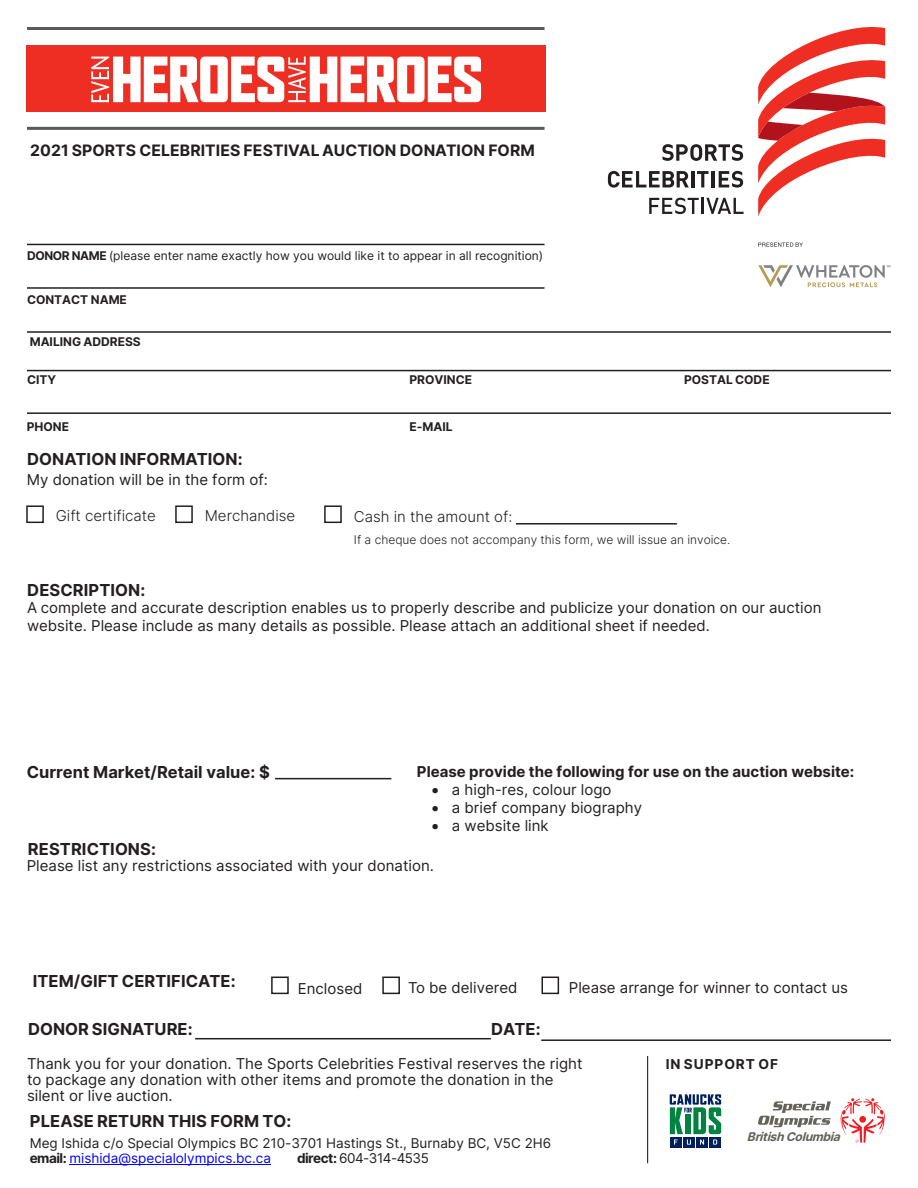
<style>
.page{position:relative;width:918px;height:1188px;background:#fff}
.page>*{position:absolute;margin:0;border:0;box-sizing:border-box;transform-origin:0 0}
.t1{font:700 16.5px "Inter";letter-spacing:.005em;color:#231f20}
.t2{font:700 15.75px "Inter";letter-spacing:.005em;color:#231f20}
.t3{font:15px/15.8px "Inter";color:#231f20}
.t4{font:700 15px "Inter";color:#231f20}
.t5{font:300 15px "Inter";color:#231f20}
.Sponsors_copy{font:700 13.65px "Inter";letter-spacing:.07em;color:#231f20}
.t6{font:13.5px/14.7px "Inter";color:#231f20}
.t7{font:13.5px "Inter";letter-spacing:-.035em;color:#231f20}
.t8{font:12px "Inter";color:#231f20}
.t9{font:700 12px "Inter";color:#231f20}
.t10{font:300 12px "Inter";color:#231f20}
.t11{font:italic 700 12px "Inter";color:#636358}
.s1{font-weight:700}
.s2{color:#00f}
</style>
<div class="page">
<hr style="left:27px;top:27px;width:518px;height:3px;background:#5a5a5d">
<hr style="left:27px;top:127px;width:518px;height:3px;background:#5a5a5d">
<hr style="left:27px;top:244px;width:518px;height:1px;background:#231f20">
<hr style="left:27px;top:331px;width:864px;height:2px;background:#231f20">
<hr style="left:27px;top:287px;width:518px;height:2px;background:#231f20">
<hr style="left:27px;top:370px;width:864px;height:1px;background:#231f20">
<hr style="left:27px;top:412px;width:864px;height:2px;background:#231f20">
<hr style="left:516px;top:523px;width:161px;height:2px;background:#231f20">
<hr style="left:275px;top:778px;width:116px;height:1px;background:#231f20">
<hr style="left:195px;top:1038px;width:296px;height:1px;background:#231f20">
<hr style="left:541px;top:1039px;width:350px;height:2px;background:#231f20">
<svg style="left:758px;top:27px;width:127px;height:190px"></svg>
<svg style="left:608px;top:171px;width:81px;height:17px"></svg>
<hr style="left:691px;top:171px;width:3px;height:16px;background:#231f20">
<svg style="left:697px;top:171px;width:12px;height:16px"></svg>
<hr style="left:712px;top:171px;width:3px;height:16px;background:#231f20">
<svg style="left:649px;top:198px;width:50px;height:16px"></svg>
<hr style="left:701px;top:198px;width:3px;height:16px;background:#231f20">
<svg style="left:706px;top:198px;width:38px;height:16px"></svg>
<svg style="left:719px;top:171px;width:24px;height:17px"></svg>
<svg style="left:662px;top:144px;width:81px;height:17px"></svg>
<svg style="left:758px;top:242px;width:45px;height:5px"></svg>
<svg style="left:758px;top:265px;width:132px;height:22px"></svg>
<div style="left:26px;top:505px;width:18px;height:18px;border:2px solid #231f20"></div>
<div style="left:175px;top:505px;width:18px;height:18px;border:2px solid #231f20"></div>
<div style="left:271px;top:977px;width:18px;height:17px;border:2px solid #231f20"></div>
<div style="left:382px;top:977px;width:18px;height:17px;border:2px solid #231f20"></div>
<div style="left:542px;top:977px;width:17px;height:17px;border:2px solid #231f20"></div>
<div style="left:324px;top:505px;width:18px;height:18px;border:2px solid #231f20"></div>
<div style="left:26px;top:45px;width:520px;height:66px;background:#ee2e22"></div>
<svg style="left:91px;top:57px;width:390px;height:45px"></svg>
<hr style="left:647px;top:1056px;width:1px;height:107px;background:#231f20">
<svg style="left:758px;top:1101px;width:73px;height:26px"></svg>
<svg style="left:840px;top:1098px;width:45px;height:45px"></svg>
<svg style="left:670px;top:1094px;width:51px;height:40px"></svg>
<div style="left:670px;top:1137px;width:12px;height:10px;background:#00205b"></div>
<svg style="left:674px;top:1140px;width:4px;height:5px"></svg>
<div style="left:683px;top:1137px;width:12px;height:10px;background:#00205b"></div>
<svg style="left:687px;top:1140px;width:4px;height:5px"></svg>
<div style="left:696px;top:1137px;width:12px;height:10px;background:#00205b"></div>
<svg style="left:700px;top:1140px;width:4px;height:5px"></svg>
<div style="left:709px;top:1137px;width:12px;height:10px;background:#00205b"></div>
<svg style="left:713px;top:1140px;width:4px;height:5px"></svg>
<hr style="left:69px;top:1164px;width:202px;height:1px;background:#00f">
<p class="t2" style="left:30px;top:139px;width:506px">2021 SPORTS CELEBRITIES FESTIVAL AUCTION DONATION FORM</p>
<p class="t8" style="left:27px;top:247px;width:518px"><span class="s1">DONOR NAME</span> (please enter name exactly how you would like it to appear in all recognition)</p>
<p class="t9" style="left:27px;top:291px;width:102px">CONTACT NAME</p>
<p class="t9" style="left:30px;top:333px;width:113px">MAILING ADDRESS</p>
<p class="t9" style="left:27px;top:371px;width:31px">CITY</p>
<p class="t9" style="left:410px;top:371px;width:64px">PROVINCE</p>
<p class="t9" style="left:684px;top:371px;width:87px">POSTAL CODE</p>
<p class="t9" style="left:27px;top:417px;width:44px">PHONE</p>
<p class="t9" style="left:410px;top:418px;width:45px">E-MAIL</p>
<p class="t1" style="left:27px;top:447px;width:217px">DONATION INFORMATION:</p>
<p class="t3" style="left:27px;top:471px;width:243px">My donation will be in the form of:</p>
<p class="t5" style="left:56px;top:505px;width:102px">Gift certificate</p>
<p class="t5" style="left:205px;top:505px;width:92px">Merchandise</p>
<p class="t5" style="left:354px;top:505px;width:160px">Cash in the amount of:</p>
<p class="t10" style="left:354px;top:531px;width:378px">If a cheque does not accompany this form, we will issue an invoice.</p>
<p class="t1" style="left:27px;top:578px;width:119px">DESCRIPTION:</p>
<p class="t3" style="left:27px;top:599px;width:796px;line-height:18px">A complete and accurate description enables us to properly describe and publicize your donation on our auction website. Please include as many details as possible. Please attach an additional sheet if needed.</p>
<p class="t1" style="left:27px;top:760px;width:245px">Current Market/Retail value: $</p>
<p class="t4" style="left:417px;top:761px;width:439px">Please provide the following for use on the auction website:</p>
<p class="t3" style="left:432px;top:782px;width:181px">• a high-res, colour logo</p>
<p class="t3" style="left:432px;top:800px;width:212px">• a brief company biography</p>
<p class="t3" style="left:432px;top:818px;width:118px">• a website link</p>
<p class="t1" style="left:28px;top:837px;width:130px">RESTRICTIONS:</p>
<p class="t3" style="left:27px;top:858px;width:409px">Please list any restrictions associated with your donation.</p>
<p class="t1" style="left:33px;top:969px;width:204px">ITEM/GIFT CERTIFICATE:</p>
<p class="t3" style="left:408px;top:979px;width:111px">To be delivered</p>
<p class="t1" style="left:28px;top:1017px;width:166px">DONOR SIGNATURE:</p>
<p class="t1" style="left:491px;top:1017px;width:51px">DATE:</p>
<p class="t3" style="left:27px;top:1056px;width:557px">Thank you for your donation. The Sports Celebrities Festival reserves the right to package any donation with other items and promote the donation in the silent or live auction.</p>
<p class="t1" style="left:30px;top:1109px;width:263px">PLEASE RETURN THIS FORM TO:</p>
<p class="t6" style="left:30px;top:1135px;width:523px">Meg Ishida c/o Special Olympics BC 210-3701 Hastings St., Burnaby BC, V5C 2H6 <span class="s1">email:</span> <span class="s2">mishida@specialolympics.bc.ca</span></p>
<p class="t3" style="left:569px;top:979px;width:281px">Please arrange for winner to contact us</p>
<p class="t3" style="left:298px;top:980px;width:66px">Enclosed</p>
<p class="Sponsors_copy" style="left:666px;top:1054px;width:114px">IN SUPPORT OF</p>
<p class="t11" style="left:747px;top:1128px;width:99px">BritishColumbia</p>
<p class="t7" style="left:297px;top:1148px;width:133px"><span class="s1">direct:</span> 604-314-4535</p>
</div>
